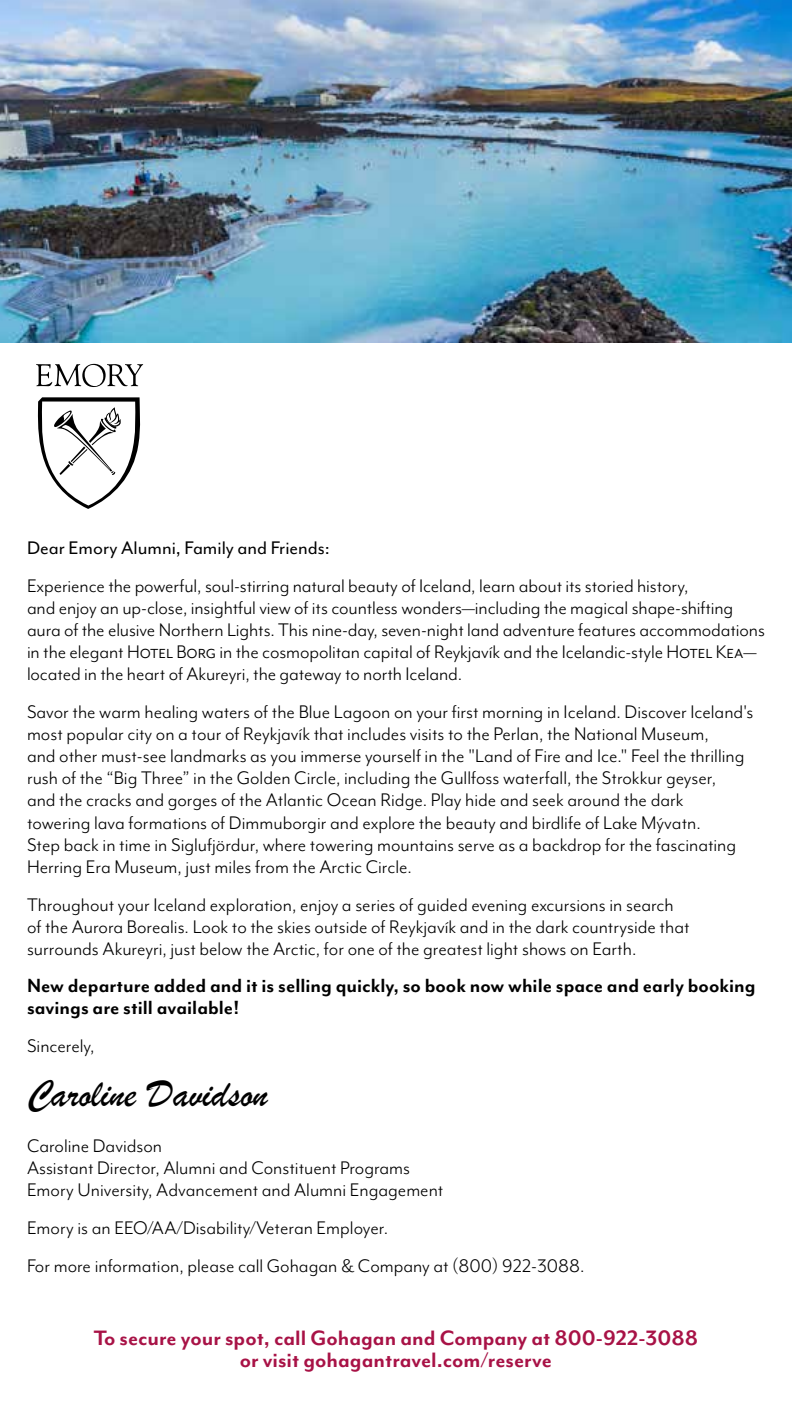
<style>
.page{position:relative;width:792px;height:1404px;background:#fff}
.page>*{position:absolute;margin:0;border:0;box-sizing:border-box;transform-origin:0 0}
.t1{font:40px "Brush Script";color:#000}
.t2{font:700 24px/22px "Mr Eaves Mod OT";color:#a81246;text-align:center}
.t3{font:700 22px/22px "Mr Eaves Mod OT";color:#000}
.t4{font:21px/22px "Mr Eaves Mod OT";color:#000}
.t5{font:21px "Mr Eaves Mod OT";color:#000}
</style>
<div class="page">
<img style="left:0;top:0;width:792px;height:343px">
<svg style="left:37px;top:397px;width:104px;height:112px"></svg>
<svg style="left:36px;top:364px;width:107px;height:23px"></svg>
<p class="t5" style="left:27px;top:537px;width:304px">Dear Emory Alumni, Family and Friends:</p>
<p class="t4" style="left:27px;top:575px;width:739px">Experience the powerful, soul-stirring natural beauty of Iceland, learn about its storied history,<br>and enjoy an up-close, insightful view of its countless wonders—including the magical shape‑shifting aura of the elusive Northern Lights. This nine-day, seven-night land adventure features accommodations in the elegant Hotel Borg in the cosmopolitan capital of Reykjavík and the Icelandic-style Hotel Kea— located in the heart of Akureyri, the gateway to north Iceland.</p>
<p class="t4" style="left:27px;top:701px;width:728px">Savor the warm healing waters of the Blue Lagoon on your first morning in Iceland. Discover Iceland's most popular city on a tour of Reykjavík that includes visits to the Perlan, the National Museum,<br>and other must-see landmarks as you immerse yourself in the "Land of Fire and Ice." Feel the thrilling rush of the “Big Three” in the Golden Circle, including the Gullfoss waterfall, the Strokkur geyser,<br>and the cracks and gorges of the Atlantic Ocean Ridge. Play hide and seek around the dark<br>towering lava formations of Dimmuborgir and explore the beauty and birdlife of Lake Mývatn.<br>Step back in time in Siglufjördur, where towering mountains serve as a backdrop for the fascinating Herring Era Museum, just miles from the Arctic Circle.</p>
<p class="t4" style="left:27px;top:893px;width:664px">Throughout your Iceland exploration, enjoy a series of guided evening excursions in search of the Aurora Borealis. Look to the skies outside of Reykjavík and in the dark countryside that surrounds Akureyri, just below the Arctic, for one of the greatest light shows on Earth.</p>
<p class="t3" style="left:27px;top:975px;width:730px">New departure added and it is selling quickly, so book now while space and early booking savings are still available!</p>
<p class="t4" style="left:27px;top:1035px;width:69px">Sincerely,</p>
<h1 class="t1" style="left:27px;top:1067px;width:242px">Caroline Davidson</h1>
<p class="t4" style="left:27px;top:1135px;width:418px">Caroline Davidson<br>Assistant Director, Alumni and Constituent Programs<br>Emory University, Advancement and Alumni Engagement</p>
<p class="t4" style="left:27px;top:1209px;width:559px;line-height:38px">Emory is an EEO/AA/Disability/Veteran Employer.<br>For more information, please call Gohagan &amp; Company at (800) 922-3088.</p>
<p class="t2" style="left:94px;top:1326px;width:606px">To secure your spot, call Gohagan and Company at 800-922-3088 or visit gohagantravel.com/reserve</p>
</div>
